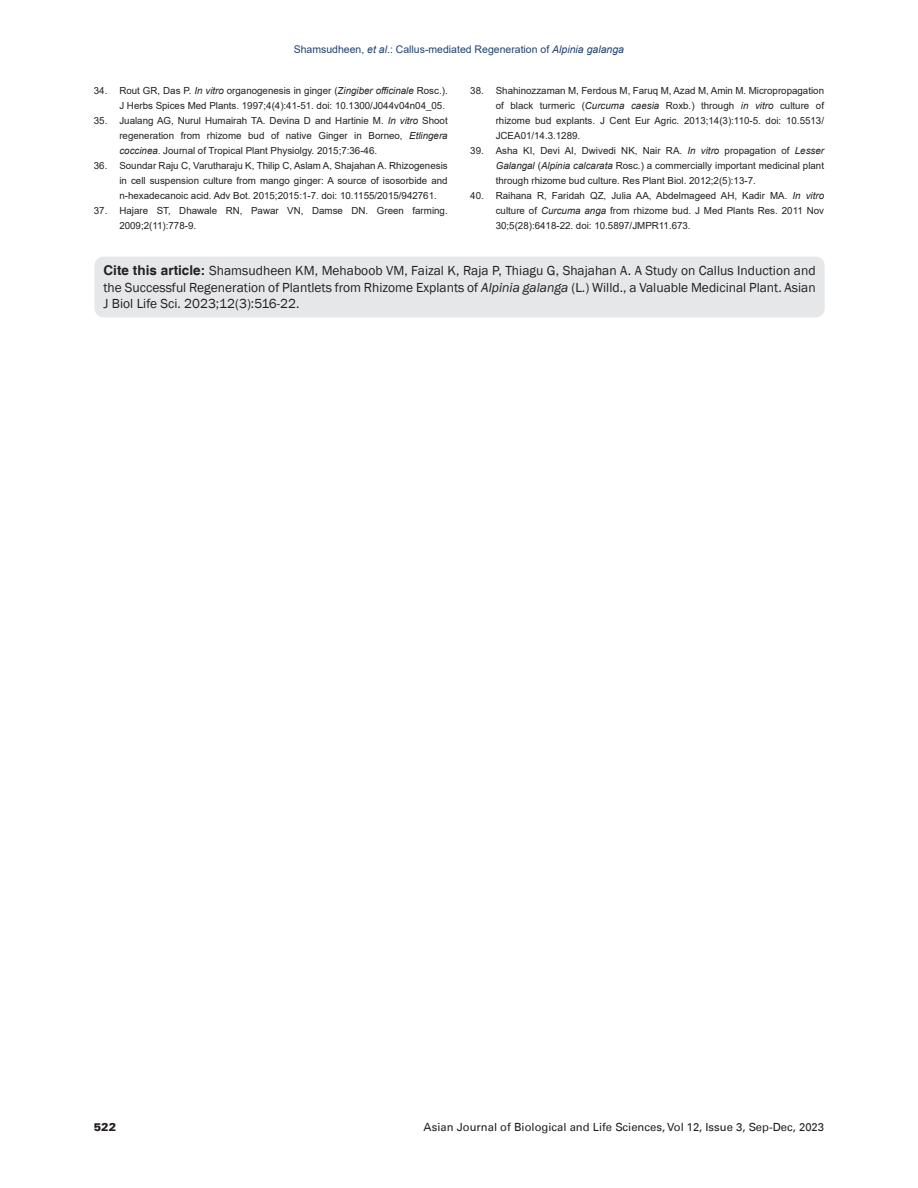
<style>
.page{position:relative;width:918px;height:1188px;background:#fff}
.page>*{position:absolute;margin:0;border:0;box-sizing:border-box;transform-origin:0 0}
.Abstract_text{font:13.5px/16.5px "Franklin Gothic";color:#231f20;text-align:justify}
.t1{font:11.25px "Univers LT";color:#231f20}
.t2{font:900 11.25px "Univers LT";color:#231f20}
.t3{font:10.5px "Arial";color:#1e4273}
.t4{font:9.75px/15px "Arial";color:#231f20;text-align:justify}
.s1{font-style:italic}
.s2{font-family:"Helvetica";font-weight:700}
</style>
<div class="page">
<div style="left:94px;top:257px;width:731px;height:60px;background:#e6e7e9;border-radius:9px"></div>
<p class="t3" style="left:294px;top:42px;width:332px">Shamsudheen, <span class="s1">et al</span>.: Callus-mediated Regeneration of <span class="s1">Alpinia galanga</span></p>
<p class="t4" style="left:94px;top:83px;width:355px;text-align:right">34. Rout GR, Das P. <span class="s1">In vitro</span> organogenesis in ginger (<span class="s1">Zingiber officinale</span> Rosc.).<br>J Herbs Spices Med Plants. 1997;4(4):41-51. doi: 10.1300/J044v04n04_05.</p>
<p class="t4" style="left:119px;top:113px;width:330px;text-indent:-26px">35. Jualang AG, Nurul Humairah TA. Devina D and Hartinie M. <span class="s1">In vitro</span> Shoot regeneration from rhizome bud of native Ginger in Borneo, <span class="s1">Etlingera coccinea</span>. Journal of Tropical Plant Physiolgy. 2015;7:36-46.</p>
<p class="t4" style="left:119px;top:158px;width:330px;text-indent:-26px">36. Soundar Raju C, Varutharaju K, Thilip C, Aslam A, Shajahan A. Rhizogenesis in cell suspension culture from mango ginger: A source of isosorbide and n-hexadecanoic acid. Adv Bot. 2015;2015:1-7. doi: 10.1155/2015/942761.</p>
<p class="t4" style="left:119px;top:203px;width:330px;text-indent:-26px">37. Hajare ST, Dhawale RN, Pawar VN, Damse DN. Green farming.<br>2009;2(11):778-9.</p>
<p class="t4" style="left:496px;top:83px;width:330px;text-indent:-26px">38. Shahinozzaman M, Ferdous M, Faruq M, Azad M, Amin M. Micropropagation of black turmeric (<span class="s1">Curcuma caesia</span> Roxb.) through <span class="s1">in vitro</span> culture of rhizome bud explants. J Cent Eur Agric. 2013;14(3):110-5. doi: 10.5513/ JCEA01/14.3.1289.</p>
<p class="t4" style="left:496px;top:143px;width:330px;text-indent:-26px">39. Asha KI, Devi AI, Dwivedi NK, Nair RA. <span class="s1">In vitro</span> propagation of <span class="s1">Lesser Galangal</span> (<span class="s1">Alpinia calcarata</span> Rosc.) a commercially important medicinal plant through rhizome bud culture. Res Plant Biol. 2012;2(5):13-7.</p>
<p class="t4" style="left:496px;top:188px;width:330px;text-indent:-26px">40. Raihana R, Faridah QZ, Julia AA, Abdelmageed AH, Kadir MA. <span class="s1">In vitro </span>culture of <span class="s1">Curcuma anga</span> from rhizome bud. J Med Plants Res. 2011 Nov 30;5(28):6418-22. doi: 10.5897/JMPR11.673.</p>
<p class="Abstract_text" style="left:104px;top:263px;width:714px"><span class="s2">Cite this article:</span> Shamsudheen KM, Mehaboob VM, Faizal K, Raja P, Thiagu G, Shajahan A. A Study on Callus Induction and the Successful Regeneration of Plantlets from Rhizome Explants of <span class="s1">Alpinia galanga</span> (L.) Willd., a Valuable Medicinal Plant. Asian J Biol Life Sci. 2023;12(3):516-22.</p>
<p class="t2" style="left:94px;top:1120px;width:24px">522</p>
<p class="t1" style="left:424px;top:1120px;width:402px">Asian Journal of Biological and Life Sciences, Vol 12, Issue 3, Sep-Dec, 2023</p>
</div>
